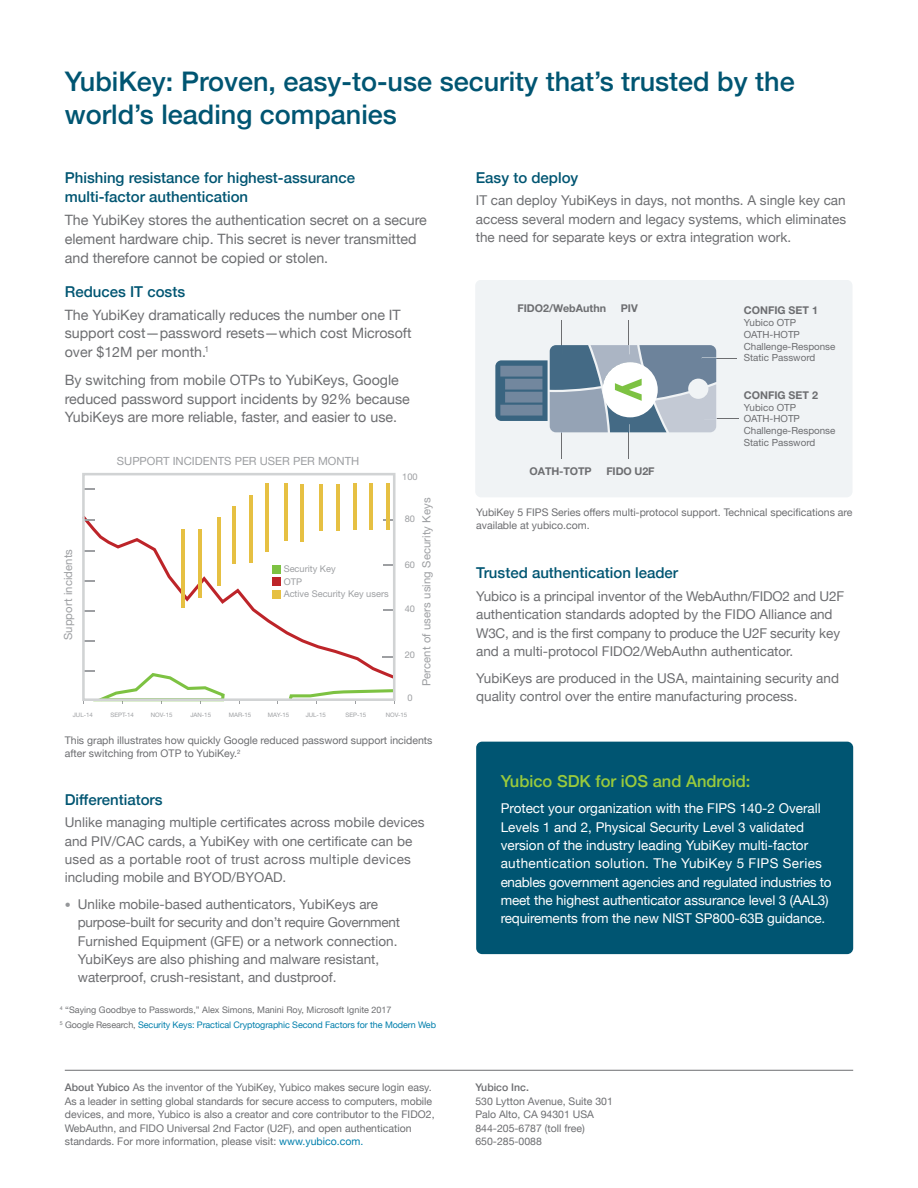
<style>
.page{position:relative;width:918px;height:1188px;background:#fff}
.page>*{position:absolute;margin:0;border:0;box-sizing:border-box;transform-origin:0 0}
.t1{font:500 27px/33px "Helvetica Neue";color:#005572}
.t2{font:500 16.5px "Helvetica Neue";color:#9aca3c}
.t3{font:500 15px/19.5px "Helvetica Neue";color:#005572}
.t4{font:14.25px/18.8px "Helvetica Neue";color:#6d6e71}
.t5{font:13.5px/18.3px "Helvetica Neue";color:#6d6e71}
.t6{font:13.5px/18.3px "Helvetica Neue";color:#fff}
.t7{font:11.25px "Helvetica Neue";letter-spacing:.01em;color:#9d9fa2}
.t8{font:700 10.65px "Helvetica Neue";color:#6d6e71}
.t9{font:10.5px/13.5px "Helvetica Neue";color:#6d6e71}
.t10{font:500 10.5px "Helvetica Neue";color:#6d6e71}
.t11{font:9.75px/11.9px "Helvetica Neue";color:#6d6e71}
.t12{font:9.3px/12.3px "Helvetica Neue";color:#9d9fa2}
.t13{font:9px/15.1px "Helvetica Neue";letter-spacing:-.01em;color:#6d6e71}
.t14{font:6.15px "Helvetica Neue";color:#9d9fa2}
.s1{font-weight:100;font-size:12px;color:#95979a}
.s2{color:#007fac}
.s3{font-weight:500}
</style>
<div class="page">
<svg style="left:82px;top:473px;width:314px;height:229px"></svg>
<div style="left:475px;top:280px;width:377px;height:217px;background:#f0f3f5"></div>
<hr style="left:561px;top:424px;width:1px;height:35px;background:#6d6e71">
<hr style="left:628px;top:424px;width:1px;height:35px;background:#6d6e71">
<hr style="left:702px;top:358px;width:34px;height:1px;background:#6d6e71">
<hr style="left:704px;top:418px;width:35px;height:1px;background:#6d6e71">
<hr style="left:628px;top:320px;width:1px;height:34px;background:#6d6e71">
<hr style="left:561px;top:320px;width:1px;height:34px;background:#6d6e71">
<svg style="left:495px;top:345px;width:221px;height:87px"></svg>
<div style="left:476px;top:742px;width:377px;height:212px;background:#005572;border-radius:6px"></div>
<hr style="left:65px;top:1070px;width:788px;height:1px;background:#6d6e71">
<h1 class="t1" style="left:65px;top:63px;width:731px">YubiKey: Proven, easy-to-use security that’s trusted by the world’s leading companies</h1>
<p class="t3" style="left:65px;top:166px;width:292px">Phishing resistance for highest-assurance multi-factor authentication</p>
<p class="t4" style="left:65px;top:212px;width:364px">The YubiKey stores the authentication secret on a secure element hardware chip. This secret is never transmitted and therefore cannot be copied or stolen.</p>
<p class="t3" style="left:65px;top:280px;width:122px">Reduces IT costs</p>
<p class="t4" style="left:65px;top:306px;width:348px">The YubiKey dramatically reduces the number one IT support cost—password resets—which cost Microsoft over $12M per month.<sup>1</sup></p>
<p class="t4" style="left:65px;top:371px;width:346px">By switching from mobile OTPs to YubiKeys, Google reduced password support incidents by 92% because<br>YubiKeys are more reliable, faster, and easier to use.</p>
<p class="t7" style="left:60px;top:640px;width:93px;rotate:-90deg">Support incidents</p>
<p class="t7" style="left:117px;top:453px;width:244px">SUPPORT INCIDENTS PER USER PER MONTH</p>
<p class="t12" style="left:284px;top:563px;width:107px">Security Key<br>OTP<br>Active Security Key users</p>
<p class="t12" style="left:402px;top:471px;width:17px">100</p>
<p class="t7" style="left:418px;top:686px;width:190px;rotate:-90deg">Percent of users using Security Keys</p>
<p class="t12" style="left:405px;top:513px;width:12px">80</p>
<p class="t12" style="left:405px;top:559px;width:12px">60</p>
<p class="t12" style="left:405px;top:603px;width:12px">40</p>
<p class="t12" style="left:405px;top:649px;width:12px">20</p>
<p class="t12" style="left:407px;top:692px;width:7px">0</p>
<p class="t14" style="left:73px;top:710px;width:22px">JUL-14</p>
<p class="t14" style="left:111px;top:710px;width:25px">SEPT-14</p>
<p class="t14" style="left:151px;top:710px;width:23px">NOV-15</p>
<p class="t14" style="left:190px;top:710px;width:22px">JAN-15</p>
<p class="t14" style="left:229px;top:710px;width:24px">MAR-15</p>
<p class="t14" style="left:268px;top:710px;width:23px">MAY-15</p>
<p class="t14" style="left:306px;top:710px;width:22px">JUL-15</p>
<p class="t14" style="left:346px;top:710px;width:22px">SEP-15</p>
<p class="t14" style="left:386px;top:710px;width:23px">NOV-15</p>
<p class="t9" style="left:65px;top:734px;width:369px">This graph illustrates how quickly Google reduced password support incidents after switching from OTP to YubiKey.<sup>2</sup></p>
<p class="t3" style="left:65px;top:788px;width:99px">Differentiators</p>
<p class="t5" style="left:65px;top:814px;width:361px">Unlike managing multiple certificates across mobile devices and PIV/CAC cards, a YubiKey with one certificate can be used as a portable root of trust across multiple devices including mobile and BYOD/BYOAD.</p>
<p class="t5" style="left:78px;top:896px;width:324px;text-indent:-13px"><span class="s1">•</span> Unlike mobile-based authenticators, YubiKeys are purpose-built for security and don’t require Government Furnished Equipment (GFE) or a network connection.<br>YubiKeys are also phishing and malware resistant, waterproof, crush-resistant, and dustproof.</p>
<p class="t13" style="left:60px;top:1003px;width:378px"><sup>4</sup> “Saying Goodbye to Passwords,” Alex Simons, Manini Roy, Microsoft Ignite 2017<br><sup>5</sup> Google Research, <span class="s2">Security Keys: Practical Cryptographic Second Factors for the Modern Web</span></p>
<p class="t9" style="left:65px;top:1081px;width:371px"><span class="s3">About Yubico</span> As the inventor of the YubiKey, Yubico makes secure login easy.<br>As a leader in setting global standards for secure access to computers, mobile devices, and more, Yubico is also a creator and core contributor to the FIDO2, WebAuthn, and FIDO Universal 2nd Factor (U2F), and open authentication standards. For more information, please visit: <span class="s2">www.yubico.com.</span></p>
<p class="t3" style="left:476px;top:166px;width:104px">Easy to deploy</p>
<p class="t5" style="left:476px;top:192px;width:372px;text-align:justify">IT can deploy YubiKeys in days, not months. A single key can access several modern and legacy systems, which eliminates the need for separate keys or extra integration work.</p>
<p class="t8" style="left:517px;top:300px;width:90px">FIDO2/WebAuthn</p>
<p class="t8" style="left:621px;top:299px;width:19px">PIV</p>
<p class="t8" style="left:530px;top:462px;width:64px">OATH-TOTP</p>
<p class="t8" style="left:606px;top:462px;width:50px">FIDO U2F</p>
<p class="t8" style="left:744px;top:302px;width:76px">CONFIG SET 1</p>
<p class="t11" style="left:744px;top:317px;width:93px">Yubico OTP<br>OATH-HOTP<br>Challenge-Response<br>Static Password</p>
<p class="t8" style="left:744px;top:387px;width:76px">CONFIG SET 2</p>
<p class="t11" style="left:744px;top:402px;width:93px">Yubico OTP<br>OATH-HOTP<br>Challenge-Response<br>Static Password</p>
<p class="t9" style="left:476px;top:506px;width:378px">YubiKey 5 FIPS Series offers multi-protocol support. Technical specifications are available at yubico.com.</p>
<p class="t3" style="left:476px;top:562px;width:204px">Trusted authentication leader</p>
<p class="t5" style="left:476px;top:588px;width:370px">Yubico is a principal inventor of the WebAuthn/FIDO2 and U2F authentication standards adopted by the FIDO Alliance and W3C, and is the first company to produce the U2F security key and a multi-protocol FIDO2/WebAuthn authenticator.</p>
<p class="t5" style="left:476px;top:670px;width:364px">YubiKeys are produced in the USA, maintaining security and quality control over the entire manufacturing process.</p>
<p class="t2" style="left:501px;top:768px;width:251px">Yubico SDK for iOS and Android:</p>
<p class="t6" style="left:501px;top:800px;width:332px">Protect your organization with the FIPS 140-2 Overall Levels 1 and 2, Physical Security Level 3 validated version of the industry leading YubiKey multi-factor authentication solution. The YubiKey 5 FIPS Series enables government agencies and regulated industries to meet the highest authenticator assurance level 3 (AAL3) requirements from the new NIST SP800-63B guidance.</p>
<p class="t10" style="left:475px;top:1079px;width:55px">Yubico Inc.</p>
<p class="t9" style="left:475px;top:1095px;width:139px">530 Lytton Avenue, Suite 301<br>Palo Alto, CA 94301 USA<br>844-205-6787 (toll free)<br>650-285-0088</p>
</div>
